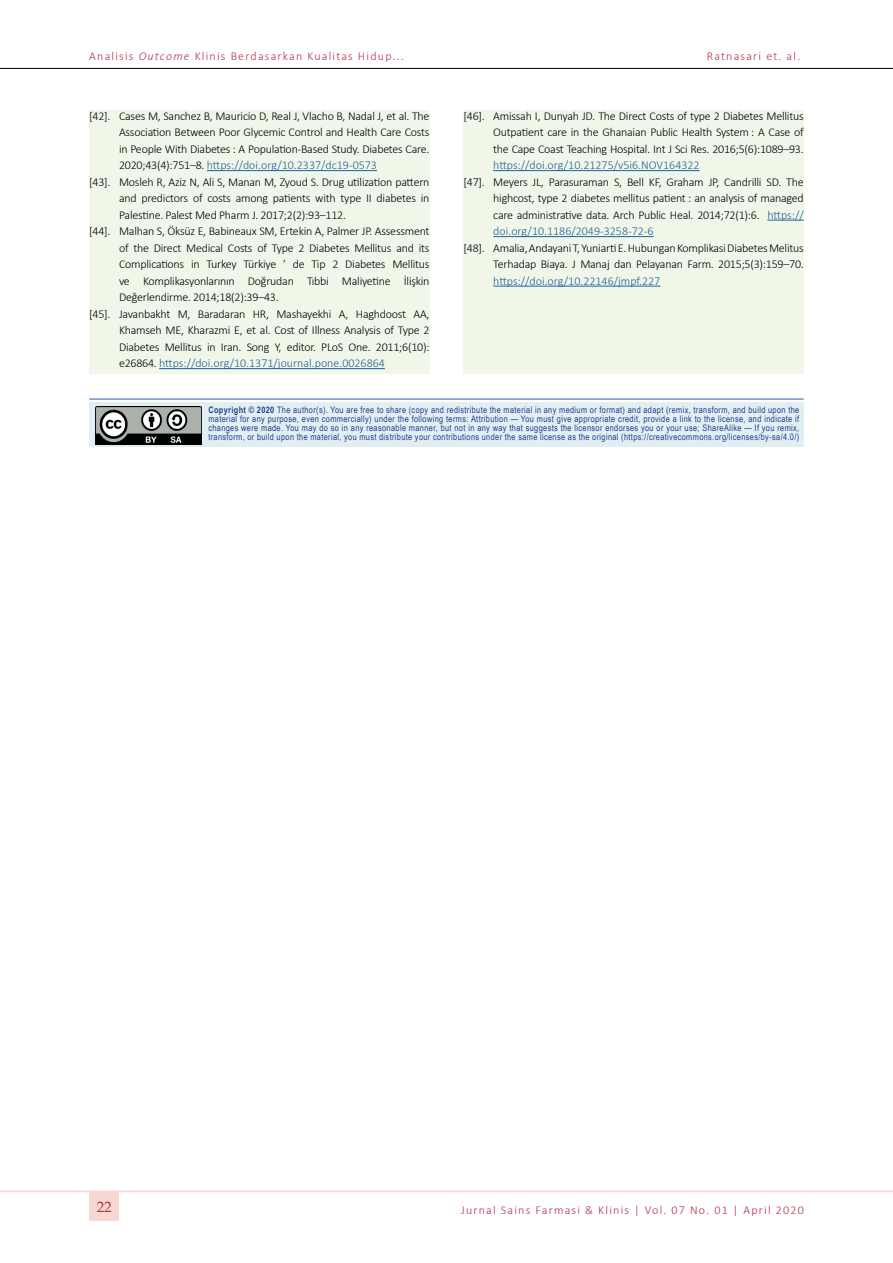
<style>
.page{position:relative;width:893px;height:1263px;background:#fff}
.page>*{position:absolute;margin:0;border:0;box-sizing:border-box;transform-origin:0 0}
.t1{font:15px "Book Antiqua";color:#b23347}
.t2{font:300 12px/16.5px "Calibri";letter-spacing:-.02em;color:#000;text-align:justify}
.t3{font:300 12px "Calibri";color:#215e9e}
.t4{font:300 12px "Calibri";letter-spacing:.1em;color:#b23347}
.t5{font:9px/9px "Arial Narrow";letter-spacing:.04em;color:#25408f;text-align:justify}
.s1{font-style:italic}
.s2{color:#000}
.s3{color:#215e9e}
.s4{font-weight:700}
</style>
<div class="page">
<hr style="left:0;top:68px;width:893px;height:1px;background:#000">
<hr style="left:0;top:1191px;width:893px;height:1px;background:#f8d6d2">
<div style="left:89px;top:1191px;width:30px;height:30px;background:#f8d6d2"></div>
<div style="left:89px;top:402px;width:715px;height:44px;background:#e2eff2"></div>
<hr style="left:89px;top:399px;width:715px;height:1px;background:#215e9e">
<img style="left:96px;top:407px;width:106px;height:37px">
<div style="left:89px;top:111px;width:340px;height:263px;background:#f0f7e8"></div>
<hr style="left:207px;top:170px;width:170px;height:1px;background:#215e9e">
<hr style="left:159px;top:368px;width:226px;height:1px;background:#215e9e">
<div style="left:463px;top:111px;width:341px;height:263px;background:#f0f7e8"></div>
<hr style="left:493px;top:170px;width:207px;height:1px;background:#215e9e">
<hr style="left:767px;top:220px;width:37px;height:1px;background:#215e9e">
<hr style="left:493px;top:236px;width:161px;height:1px;background:#215e9e">
<hr style="left:493px;top:286px;width:167px;height:1px;background:#215e9e">
<p class="t4" style="left:89px;top:49px;width:316px">Analisis <span class="s1">Outcome</span> Klinis Berdasarkan Kualitas Hidup...</p>
<p class="t4" style="left:707px;top:49px;width:95px">Ratnasari et. al.</p>
<p class="t2" style="left:89px;top:107px;width:342px">[42]. Cases M, Sanchez B, Mauricio D, Real J, Vlacho B, Nadal J, et al. The</p>
<p class="t2" style="left:119px;top:124px;width:312px">Association Between Poor Glycemic Control and Health Care Costs</p>
<p class="t2" style="left:119px;top:140px;width:312px">in People With Diabetes : A Population-Based Study. Diabetes Care.</p>
<p class="t3" style="left:119px;top:158px;width:259px"><span class="s2">2020;43(4):751–8.</span> https://doi.org/10.2337/dc19-0573</p>
<p class="t2" style="left:89px;top:173px;width:342px">[43]. Mosleh R, Aziz N, Ali S, Manan M, Zyoud S. Drug utilization pattern</p>
<p class="t2" style="left:119px;top:190px;width:312px">and predictors of costs among patients with type II diabetes in</p>
<p class="t2" style="left:119px;top:206px;width:229px">Palestine. Palest Med Pharm J. 2017;2(2):93–112.</p>
<p class="t2" style="left:89px;top:223px;width:342px">[44]. Malhan S, Öksüz E, Babineaux SM, Ertekin A, Palmer JP. Assessment</p>
<p class="t2" style="left:119px;top:239px;width:312px">of the Direct Medical Costs of Type 2 Diabetes Mellitus and its</p>
<p class="t2" style="left:119px;top:256px;width:312px">Complications in Turkey Türkiye ’ de Tip 2 Diabetes Mellitus</p>
<p class="t2" style="left:119px;top:272px;width:312px">ve Komplikasyonlarının Doğrudan Tıbbi Maliyetine İlişkin</p>
<p class="t2" style="left:119px;top:289px;width:161px">Değerlendirme. 2014;18(2):39–43.</p>
<p class="t2" style="left:89px;top:305px;width:342px">[45]. Javanbakht M, Baradaran HR, Mashayekhi A, Haghdoost AA,</p>
<p class="t2" style="left:119px;top:322px;width:312px">Khamseh ME, Kharazmi E, et al. Cost of Illness Analysis of Type 2</p>
<p class="t2" style="left:119px;top:338px;width:312px">Diabetes Mellitus in Iran. Song Y, editor. PLoS One. 2011;6(10):</p>
<p class="t3" style="left:119px;top:356px;width:267px"><span class="s2">e26864.</span> https://doi.org/10.1371/journal.pone.0026864</p>
<p class="t2" style="left:493px;top:107px;width:312px;text-indent:-30px">[46]. Amissah I, Dunyah JD. The Direct Costs of type 2 Diabetes Mellitus Outpatient care in the Ghanaian Public Health System : A Case of the Cape Coast Teaching Hospital. Int J Sci Res. 2016;5(6):1089–93.</p>
<p class="t3" style="left:493px;top:158px;width:208px">https://doi.org/10.21275/v5i6.NOV164322</p>
<p class="t2" style="left:493px;top:173px;width:312px;text-indent:-30px">[47]. Meyers JL, Parasuraman S, Bell KF, Graham JP, Candrilli SD. The highcost, type 2 diabetes mellitus patient : an analysis of managed care administrative data. Arch Public Heal. 2014;72(1):6. <span class="s3">https:// doi.org/10.1186/2049-3258-72-6</span></p>
<p class="t2" style="left:463px;top:239px;width:342px;text-align:right">[48]. Amalia, Andayani T, Yuniarti E. Hubungan Komplikasi Diabetes Melitus<br>Terhadap Biaya. J Manaj dan Pelayanan Farm. 2015;5(3):159–70.</p>
<p class="t3" style="left:493px;top:273px;width:169px">https://doi.org/10.22146/jmpf.227</p>
<p class="t5" style="left:208px;top:405px;width:592px"><span class="s4">Copyright © 2020</span> The author(s). You are free to share (copy and redistribute the material in any medium or format) and adapt (remix, transform, and build upon the material for any purpose, even commercially) under the following terms: Attribution — You must give appropriate credit, provide a link to the license, and indicate if changes were made. You may do so in any reasonable manner, but not in any way that suggests the licensor endorses you or your use; ShareAlike — If you remix, transform, or build upon the material, you must distribute your contributions under the same license as the original (https://creativecommons.org/licenses/by-sa/4.0/)</p>
<p class="t1" style="left:97px;top:1196px;width:16px">22</p>
<p class="t4" style="left:461px;top:1202px;width:344px">Jurnal Sains Farmasi &amp; Klinis | Vol. 07 No. 01 | April 2020</p>
</div>
